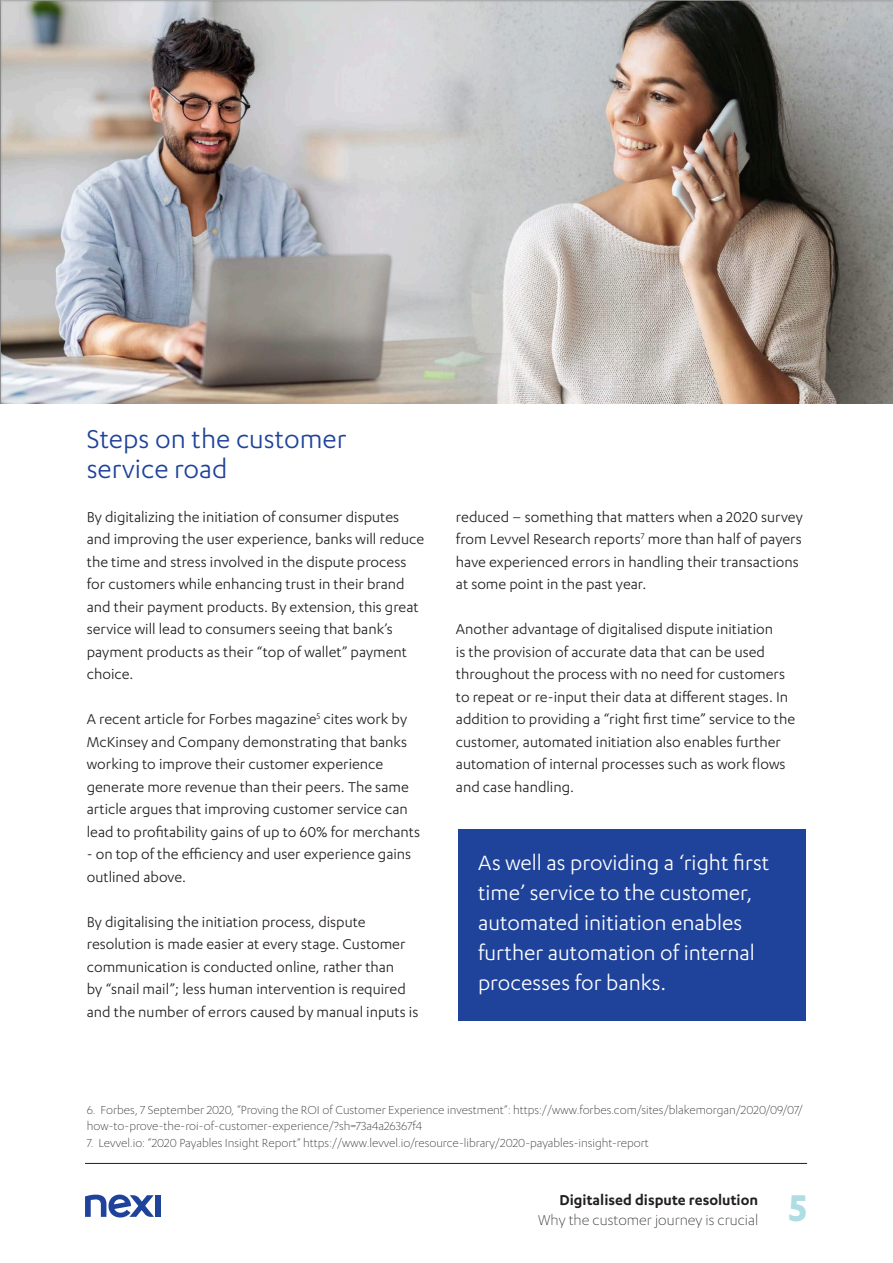
<style>
.page{position:relative;width:893px;height:1263px;background:#fff}
.page>*{position:absolute;margin:0;border:0;box-sizing:border-box;transform-origin:0 0}
.t1{font:700 43.35px "Karbon";color:#aedee4}
.t2{font:30px/30px "Karbon";color:#1f439b}
.Body_text{font:24px/30px "Karbon";color:#fff}
.Body_text-2{font:16.5px/22.5px "Karbon";color:#231f20}
.t3{font:300 16.5px "Karbon";color:#231f20}
.t4{font:600 16.5px "Karbon";color:#231f20}
.Body_text-3{font:300 13.5px/16.5px "Karbon";color:#231f20}
</style>
<div class="page">
<hr style="left:85px;top:1163px;width:722px;height:1px;background:#231f20">
<div style="left:155px;top:1195px;width:6px;height:22px;background:#1f439b"></div>
<svg style="left:85px;top:1194px;width:69px;height:23px"></svg>
<div style="left:458px;top:829px;width:347px;height:191px;background:#1f439b"></div>
<img style="left:0;top:0;width:893px;height:404px">
<p class="t2" style="left:87px;top:423px;width:261px">Steps on the customer service road</p>
<p class="Body_text-2" style="left:87px;top:505px;width:339px">By digitalizing the initiation of consumer disputes and improving the user experience, banks will reduce the time and stress involved in the dispute process for customers while enhancing trust in their brand and their payment products. By extension, this great service will lead to consumers seeing that bank’s payment products as their “top of wallet” payment choice.</p>
<p class="Body_text-2" style="left:87px;top:707px;width:335px">A recent article for Forbes magazine<sup>5</sup> cites work by McKinsey and Company demonstrating that banks working to improve their customer experience generate more revenue than their peers. The same article argues that improving customer service can lead to profitability gains of up to 60% for merchants</p>
<p class="Body_text-2" style="left:87px;top:842px;width:326px">- on top of the efficiency and user experience gains outlined above.</p>
<p class="Body_text-2" style="left:87px;top:910px;width:333px">By digitalising the initiation process, dispute resolution is made easier at every stage. Customer communication is conducted online, rather than<br>by “snail mail”; less human intervention is required and the number of errors caused by manual inputs is</p>
<p class="Body_text-2" style="left:456px;top:505px;width:348px">reduced – something that matters when a 2020 survey from Levvel Research reports<sup>7</sup> more than half of payers have experienced errors in handling their transactions at some point in the past year.</p>
<p class="Body_text-2" style="left:456px;top:617px;width:341px">Another advantage of digitalised dispute initiation<br>is the provision of accurate data that can be used throughout the process with no need for customers to repeat or re-input their data at different stages. In addition to providing a “right first time” service to the customer, automated initiation also enables further automation of internal processes such as work flows and case handling.</p>
<p class="Body_text" style="left:478px;top:847px;width:293px">As well as providing a ‘right first time’ service to the customer, automated initiation enables further automation of internal processes for banks.</p>
<p class="Body_text-3" style="left:87px;top:1101px;width:718px">6. Forbes, 7 September 2020, “Proving the ROI of Customer Experience investment”: https://www.forbes.com/sites/blakemorgan/2020/09/07/ how-to-prove-the-roi-of-customer-experience/?sh=73a4a26367f4</p>
<p class="Body_text-3" style="left:87px;top:1134px;width:564px">7. Levvel.io: “2020 Payables Insight Report” https://www.levvel.io/resource-library/2020-payables-insight-report</p>
<p class="t4" style="left:559px;top:1191px;width:200px">Digitalised dispute resolution</p>
<p class="t3" style="left:538px;top:1211px;width:221px">Why the customer journey is crucial</p>
<h1 class="t1" style="left:789px;top:1182px;width:20px">5</h1>
</div>
